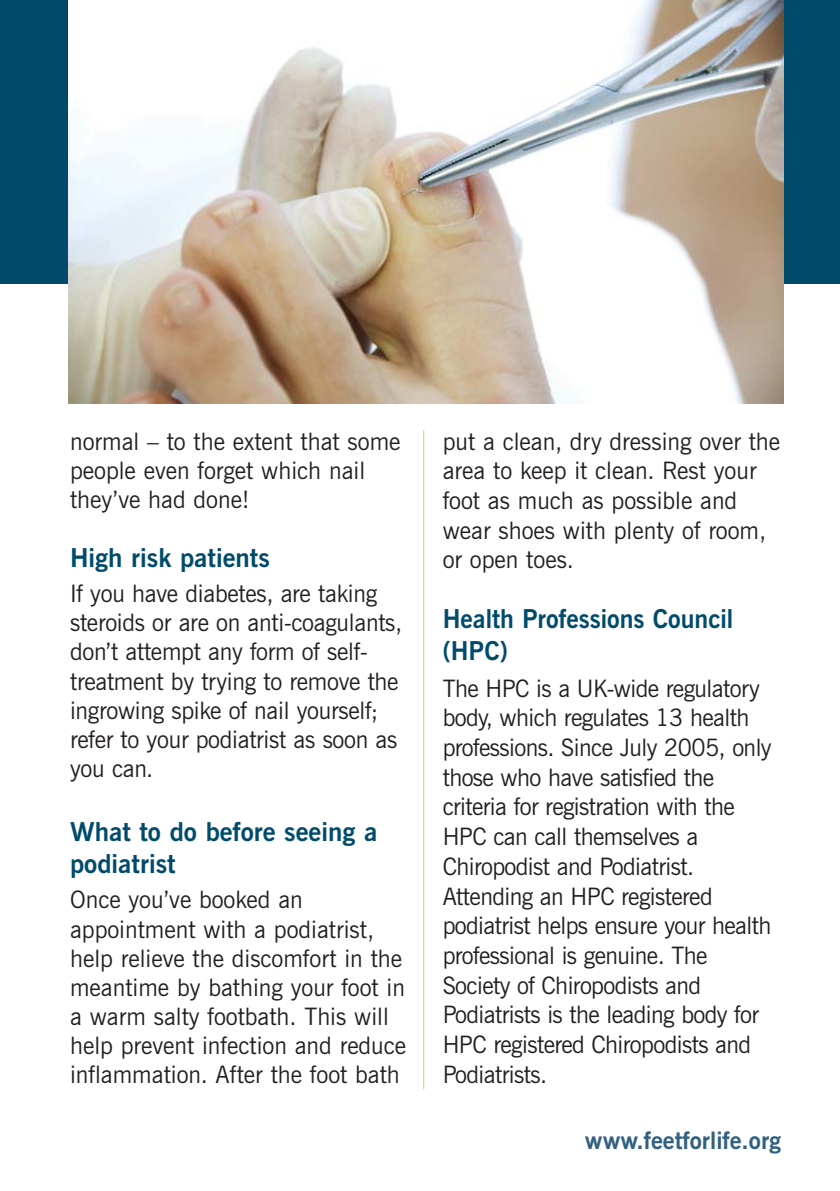
<style>
.page{position:relative;width:840px;height:1191px;background:#fff}
.page>*{position:absolute;margin:0;border:0;box-sizing:border-box;transform-origin:0 0}
.t1{font:700 26px/31.4px "News Gothic BT";color:#004b6c}
.t2{font:700 26px/32.2px "News Gothic BT";color:#004b6c;scale:.96 1}
.t3{font:24px/29.8px "News Gothic BT";letter-spacing:-.01em;color:#231f20}
.t4{font:700 24px "News Gothic BT";color:#316181}
</style>
<div class="page">
<div style="left:0;top:1px;width:839px;height:283px;background:#004b6c"></div>
<hr style="left:423px;top:430px;width:1px;height:659px;background:#d2ce6e">
<img style="left:68px;top:1px;width:714px;height:402px">
<p class="t3" style="left:70px;top:428px;width:332px;line-height:29px">normal – to the extent that some people even forget which nail they’ve had done!</p>
<p class="t1" style="left:70px;top:544px;width:201px">High risk patients</p>
<p class="t3" style="left:70px;top:581px;width:333px;line-height:29px">If you have diabetes, are taking steroids or are on anti-coagulants, don’t attempt any form of self&shy;treatment by trying to remove the ingrowing spike of nail yourself; refer to your podiatrist as soon as you can.</p>
<p class="t1" style="left:70px;top:818px;width:309px">What to do before seeing a podiatrist</p>
<p class="t3" style="left:70px;top:887px;width:337px;line-height:29px">Once you’ve booked an appointment with a podiatrist, help relieve the discomfort in the meantime by bathing your foot in a warm salty footbath. This will help prevent infection and reduce inflammation. After the foot bath</p>
<p class="t3" style="left:442px;top:428px;width:339px">put a clean, dry dressing over the area to keep it clean. Rest your foot as much as possible and wear shoes with plenty of room, or open toes.</p>
<p class="t2" style="left:442px;top:605px;width:304px">Health Professions Council (HPC)</p>
<p class="t3" style="left:442px;top:675px;width:330px">The HPC is a UK-wide regulatory body, which regulates 13 health professions. Since July 2005, only those who have satisfied the criteria for registration with the<br>HPC can call themselves a<br>Chiropodist and Podiatrist.<br>Attending an HPC registered podiatrist helps ensure your health professional is genuine. The<br>Society of Chiropodists and<br>Podiatrists is the leading body for<br>HPC registered Chiropodists and<br>Podiatrists.</p>
<p class="t4" style="left:584px;top:1131px;width:198px">www.feetforlife.org</p>
</div>
